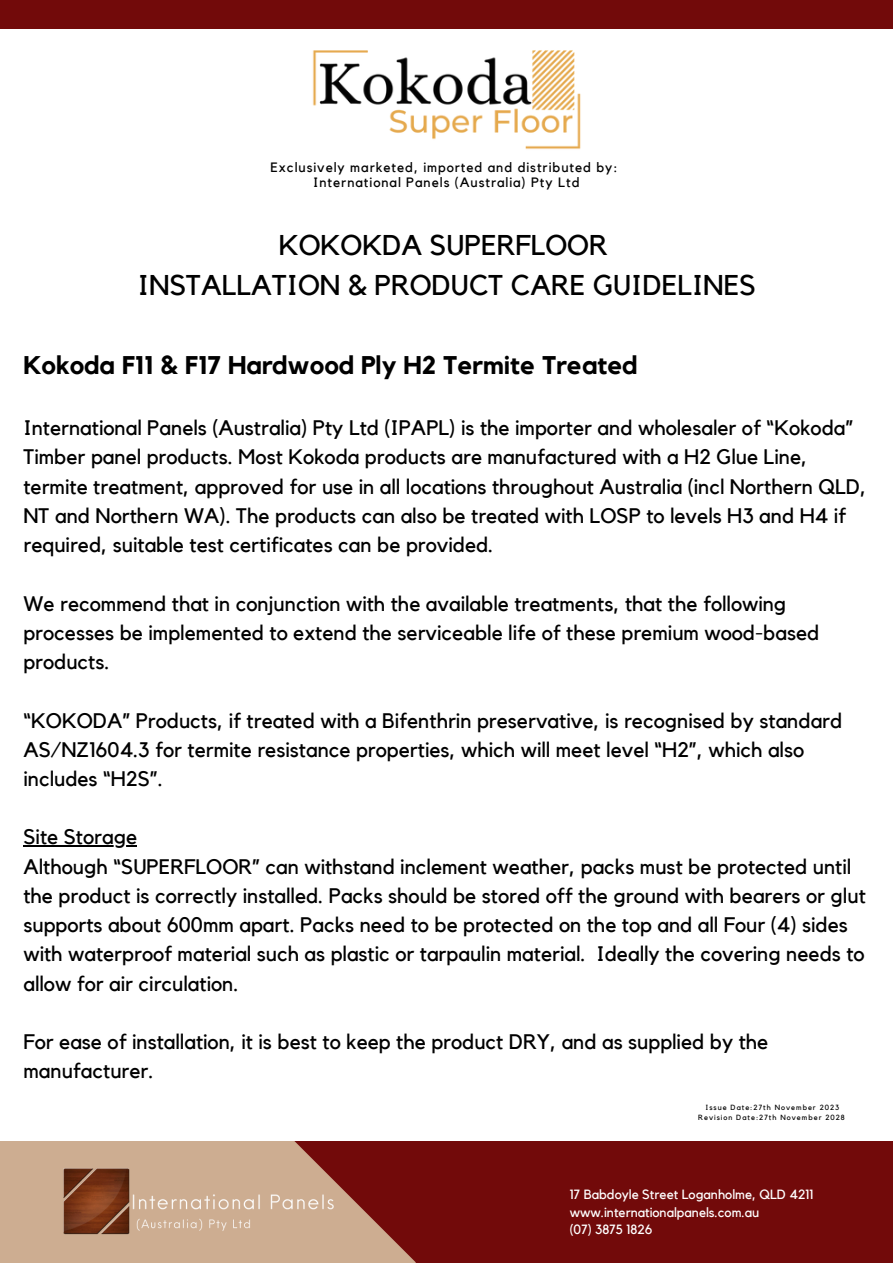
<style>
.page{position:relative;width:893px;height:1264px;background:#fff}
.page>*{position:absolute;margin:0;border:0;box-sizing:border-box;transform-origin:0 0}
.t1{font:28.5px "Kollektif";color:#000}
.t2{font:700 25.5px "Kollektif";color:#000}
.t3{font:21px/29.2px "Kollektif";color:#000}
.t4{font:13.5px "Kollektif";letter-spacing:.07em;color:#000}
.t5{font:13.35px "Kollektif";color:#fff}
.t6{font:7.5px "Kollektif";letter-spacing:.13em;color:#000}
</style>
<div class="page">
<div style="left:0;top:0;width:892px;height:1262px;background:#720a0a"></div>
<svg style="left:0;top:1140px;width:416px;height:122px;fill:#cdad91"></svg>
<div style="left:0;top:29px;width:892px;height:1111px;background:#fff"></div>
<img style="left:57px;top:1158px;width:281px;height:82px">
<hr style="left:23px;top:845px;width:114px;height:1px;background:#000">
<img style="left:312px;top:50px;width:269px;height:99px">
<p class="t4" style="left:270px;top:161px;width:348px">Exclusively marketed, imported and distributed by:</p>
<p class="t4" style="left:313px;top:176px;width:268px">International Panels (Australia) Pty Ltd</p>
<p class="t1" style="left:279px;top:232px;width:330px">KOKOKDA SUPERFLOOR</p>
<p class="t1" style="left:138px;top:272px;width:619px">INSTALLATION &amp; PRODUCT CARE GUIDELINES</p>
<p class="t2" style="left:23px;top:354px;width:615px">Kokoda F11 &amp; F17 Hardwood Ply H2 Termite Treated</p>
<p class="t3" style="left:23px;top:414px;width:844px">International Panels (Australia) Pty Ltd (IPAPL) is the importer and wholesaler of “Kokoda” Timber panel products. Most Kokoda products are manufactured with a H2 Glue Line, termite treatment, approved for use in all locations throughout Australia (incl Northern QLD, NT and Northern WA). The products can also be treated with LOSP to levels H3 and H4 if required, suitable test certificates can be provided.</p>
<p class="t3" style="left:23px;top:589px;width:797px">We recommend that in conjunction with the available treatments, that the following processes be implemented to extend the serviceable life of these premium wood-based products.</p>
<p class="t3" style="left:23px;top:706px;width:820px">“KOKODA” Products, if treated with a Bifenthrin preservative, is recognised by standard<br>AS/NZ1604.3 for termite resistance properties, which will meet level “H2”, which also includes “H2S”.</p>
<p class="t3" style="left:23px;top:823px;width:115px">Site Storage</p>
<p class="t3" style="left:23px;top:852px;width:843px">Although “SUPERFLOOR” can withstand inclement weather, packs must be protected until the product is correctly installed. Packs should be stored off the ground with bearers or glut supports about 600mm apart. Packs need to be protected on the top and all Four (4) sides with waterproof material such as plastic or tarpaulin material. Ideally the covering needs to allow for air circulation.</p>
<p class="t3" style="left:23px;top:1028px;width:746px">For ease of installation, it is best to keep the product DRY, and as supplied by the manufacturer.</p>
<p class="t6" style="left:705px;top:1103px;width:135px">Issue Date:27th November 2023</p>
<p class="t6" style="left:698px;top:1114px;width:148px">Revision Date:27th November 2028</p>
<p class="t5" style="left:569px;top:1187px;width:245px">17 Babdoyle Street Loganholme, QLD 4211</p>
<p class="t5" style="left:569px;top:1205px;width:191px">www.internationalpanels.com.au</p>
<p class="t5" style="left:569px;top:1223px;width:84px">(07) 3875 1826</p>
</div>
